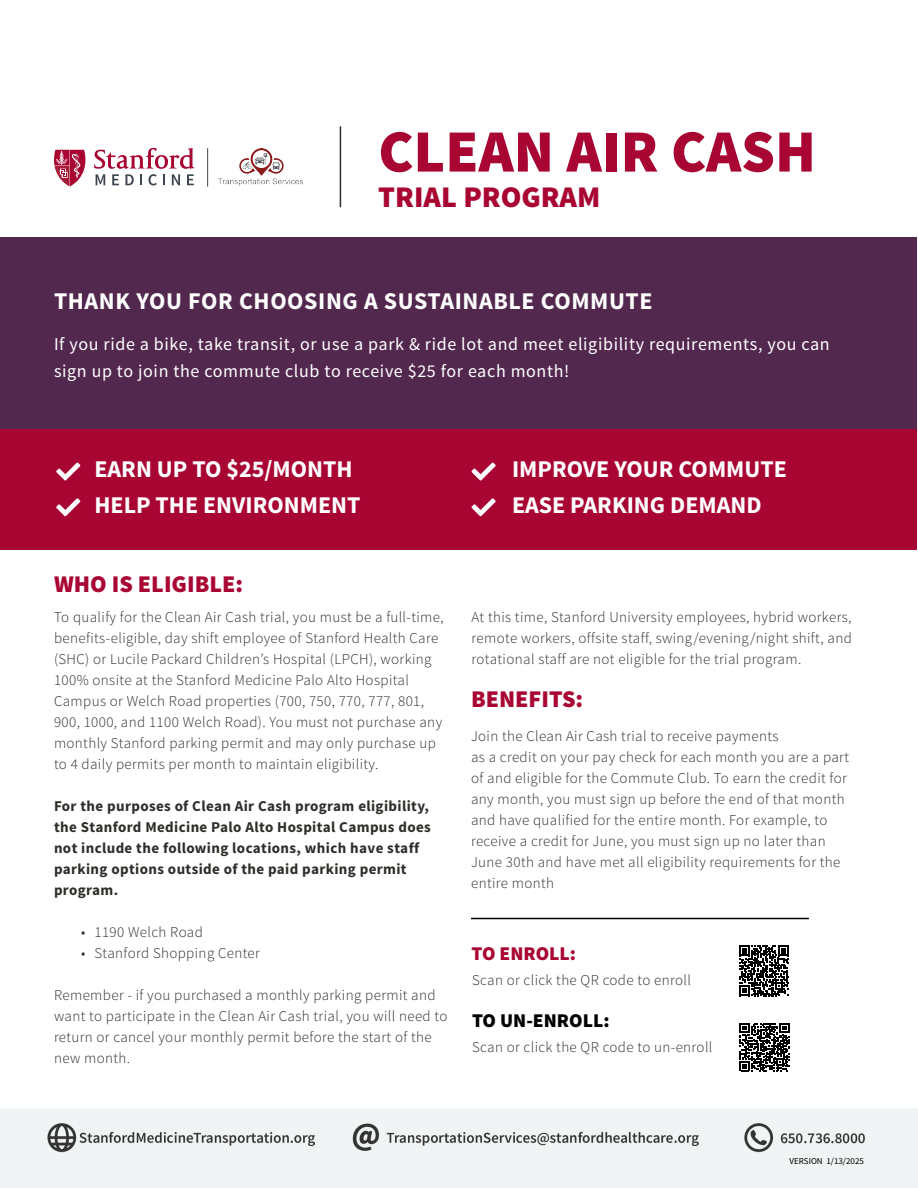
<style>
.page{position:relative;width:918px;height:1188px;background:#fff}
.page>*{position:absolute;margin:0;border:0;box-sizing:border-box;transform-origin:0 0}
.t1{font:900 60px "Source Sans Pro";color:#a90533}
.t2{font:900 30px "Source Sans Pro";color:#a90533}
.t3{font:700 24px/36px "Source Sans Pro";color:#fff}
.t4{font:700 24px "Source Sans Pro";letter-spacing:.025em;color:#fff}
.t5{font:900 24px "Source Sans Pro";color:#a90533}
.t6{font:900 19.5px "Source Sans Pro";color:#000}
.t7{font:900 19.5px "Source Sans Pro";color:#a90533}
.t8{font:18px/27px "Source Sans Pro";letter-spacing:.035em;color:#fff}
.t9{font:300 15px/21px "Source Sans Pro";letter-spacing:.025em;color:#2e2d29}
.t10{font:700 15px/21px "Source Sans Pro";letter-spacing:.025em;color:#2e2d29}
.t11{font:9px "Source Sans Pro";color:#000}
</style>
<div class="page">
<div style="left:1px;top:428px;width:916px;height:122px;background:#a90533"></div>
<div style="left:1px;top:238px;width:916px;height:191px;background:#53284f"></div>
<hr style="left:340px;top:126px;width:1px;height:81px;background:#2e2d29">
<img style="left:194px;top:148px;width:109px;height:39px">
<svg style="left:54px;top:148px;width:140px;height:39px"></svg>
<hr style="left:207px;top:148px;width:1px;height:39px;background:#3f454f">
<svg style="left:472px;top:463px;width:24px;height:18px"></svg>
<svg style="left:56px;top:463px;width:24px;height:18px"></svg>
<svg style="left:56px;top:498px;width:24px;height:18px"></svg>
<svg style="left:472px;top:498px;width:24px;height:18px"></svg>
<img style="left:0;top:1108px;width:918px;height:80px">
<svg style="left:739px;top:945px;width:50px;height:51px"></svg>
<svg style="left:739px;top:1023px;width:51px;height:48px"></svg>
<hr style="left:471px;top:918px;width:338px;height:1px;background:#000">
<h1 class="t1" style="left:378px;top:113px;width:439px">CLEAN AIR CASH</h1>
<h2 class="t2" style="left:378px;top:178px;width:223px">TRIAL PROGRAM</h2>
<h3 class="t4" style="left:54px;top:286px;width:600px">THANK YOU FOR CHOOSING A SUSTAINABLE COMMUTE</h3>
<p class="t8" style="left:54px;top:330px;width:777px">If you ride a bike, take transit, or use a park &amp; ride lot and meet eligibility requirements, you can sign up to join the commute club to receive $25 for each month!</p>
<h3 class="t3" style="left:94px;top:452px;width:267px">EARN UP TO $25/MONTH<br>HELP THE ENVIRONMENT</h3>
<h3 class="t5" style="left:54px;top:568px;width:191px">WHO IS ELIGIBLE:</h3>
<p class="t9" style="left:54px;top:607px;width:391px">To qualify for the Clean Air Cash trial, you must be a full-time, benefits-eligible, day shift employee of Stanford Health Care (SHC) or Lucile Packard Children’s Hospital (LPCH), working 100% onsite at the Stanford Medicine Palo Alto Hospital Campus or Welch Road properties (700, 750, 770, 777, 801, 900, 1000, and 1100 Welch Road). You must not purchase any monthly Stanford parking permit and may only purchase up to 4 daily permits per month to maintain eligibility.</p>
<p class="t10" style="left:54px;top:796px;width:378px">For the purposes of Clean Air Cash program eligibility, the Stanford Medicine Palo Alto Hospital Campus does not include the following locations, which have staff parking options outside of the paid parking permit program.</p>
<p class="t9" style="left:81px;top:922px;width:123px">• 1190 Welch Road</p>
<p class="t9" style="left:81px;top:943px;width:181px">• Stanford Shopping Center</p>
<p class="t9" style="left:54px;top:985px;width:395px">Remember - if you purchased a monthly parking permit and want to participate in the Clean Air Cash trial, you will need to return or cancel your monthly permit before the start of the new month.</p>
<h3 class="t3" style="left:512px;top:452px;width:276px">IMPROVE YOUR COMMUTE<br>EASE PARKING DEMAND</h3>
<p class="t9" style="left:472px;top:607px;width:382px;text-align:justify">At this time, Stanford University employees, hybrid workers, remote workers, offsite staff, swing/evening/night shift, and rotational staff are not eligible for the trial program.</p>
<h3 class="t5" style="left:471px;top:683px;width:114px">BENEFITS:</h3>
<p class="t9" style="left:471px;top:725px;width:379px">Join the Clean Air Cash trial to receive payments<br>as a credit on your pay check for each month you are a part of and eligible for the Commute Club. To earn the credit for any month, you must sign up before the end of that month and have qualified for the entire month. For example, to receive a credit for June, you must sign up no later than June 30th and have met all eligibility requirements for the entire month</p>
<h3 class="t7" style="left:472px;top:941px;width:106px">TO ENROLL:</h3>
<p class="t9" style="left:472px;top:970px;width:220px">Scan or click the QR code to enroll</p>
<h3 class="t6" style="left:472px;top:1008px;width:139px">TO UN-ENROLL:</h3>
<p class="t9" style="left:472px;top:1036px;width:242px">Scan or click the QR code to un-enroll</p>
<p class="t11" style="left:790px;top:1156px;width:76px">VERSION 1/13/2025</p>
</div>
